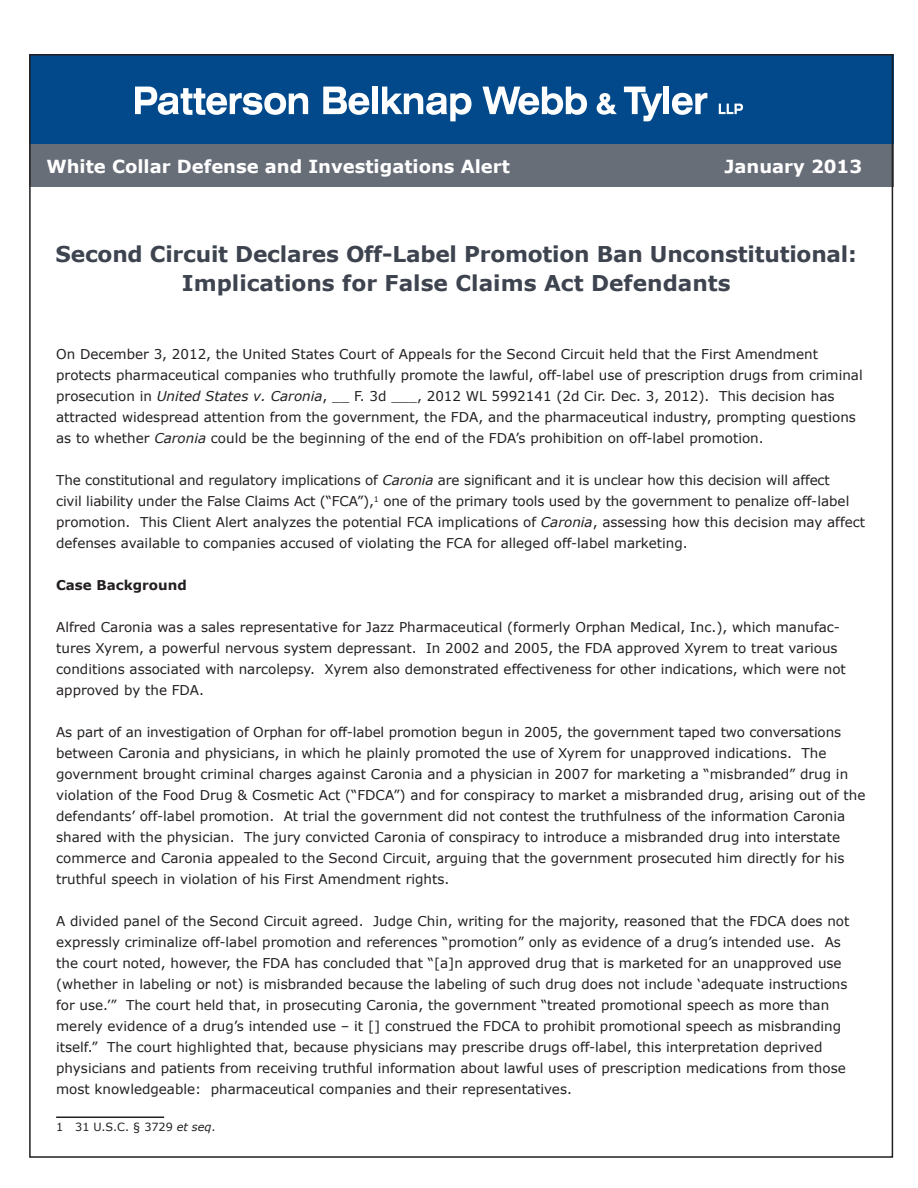
<style>
.page{position:relative;width:918px;height:1188px;background:#fff}
.page>*{position:absolute;margin:0;border:0;box-sizing:border-box;transform-origin:0 0}
.t1{font:700 21.75px/28.5px "Verdana";letter-spacing:-.01em;color:#3e444f;text-align:center}
.t2{font:700 18px "Verdana";color:#fff}
.t3{font:13.5px/21px "Verdana";color:#231f20}
.t4{font:700 13.5px "Verdana";color:#231f20}
.t5{font:11.25px "Verdana";color:#231f20}
.s1{font-style:italic}
</style>
<div class="page">
<div style="left:29px;top:54px;width:864px;height:106px;background:#01498a"></div>
<div style="left:29px;top:145px;width:864px;height:42px;background:#686e78"></div>
<hr style="left:56px;top:1117px;width:108px;height:1px;background:#231f20">
<svg style="left:135px;top:87px;width:173px;height:28px"></svg>
<svg style="left:323px;top:87px;width:46px;height:28px"></svg>
<div style="left:372px;top:87px;width:6px;height:27px;background:#fff"></div>
<svg style="left:382px;top:87px;width:90px;height:34px"></svg>
<svg style="left:482px;top:87px;width:105px;height:28px"></svg>
<svg style="left:597px;top:93px;width:20px;height:22px"></svg>
<svg style="left:624px;top:87px;width:38px;height:34px"></svg>
<div style="left:664px;top:87px;width:5px;height:27px;background:#fff"></div>
<svg style="left:672px;top:93px;width:35px;height:22px"></svg>
<svg style="left:719px;top:104px;width:24px;height:10px"></svg>
<p class="t2" style="left:46px;top:154px;width:465px">White Collar Defense and Investigations Alert</p>
<p class="t2" style="left:725px;top:154px;width:139px">January 2013</p>
<p class="t1" style="left:56px;top:240px;width:803px">Second Circuit Declares Off-Label Promotion Ban Unconstitutional:<br>Implications for False Claims Act Defendants</p>
<p class="t3" style="left:56px;top:344px;width:808px">On December 3, 2012, the United States Court of Appeals for the Second Circuit held that the First Amendment protects pharmaceutical companies who truthfully promote the lawful, off-label use of prescription drugs from criminal prosecution in <span class="s1">United States v. Caronia</span>, __ F. 3d ___, 2012 WL 5992141 (2d Cir. Dec. 3, 2012). This decision has attracted widespread attention from the government, the FDA, and the pharmaceutical industry, prompting questions as to whether <span class="s1">Caronia</span> could be the beginning of the end of the FDA’s prohibition on off-label promotion.</p>
<p class="t3" style="left:56px;top:470px;width:811px">The constitutional and regulatory implications of <span class="s1">Caronia</span> are significant and it is unclear how this decision will affect<br>civil liability under the False Claims Act (“FCA”),<sup>1</sup> one of the primary tools used by the government to penalize off-label promotion. This Client Alert analyzes the potential FCA implications of <span class="s1">Caronia</span>, assessing how this decision may affect defenses available to companies accused of violating the FCA for alleged off-label marketing.</p>
<p class="t4" style="left:56px;top:576px;width:132px">Case Background</p>
<p class="t3" style="left:56px;top:617px;width:791px">Alfred Caronia was a sales representative for Jazz Pharmaceutical (formerly Orphan Medical, Inc.), which manufac&shy;tures Xyrem, a powerful nervous system depressant. In 2002 and 2005, the FDA approved Xyrem to treat various conditions associated with narcolepsy. Xyrem also demonstrated effectiveness for other indications, which were not approved by the FDA.</p>
<p class="t3" style="left:56px;top:722px;width:811px">As part of an investigation of Orphan for off-label promotion begun in 2005, the government taped two conversations between Caronia and physicians, in which he plainly promoted the use of Xyrem for unapproved indications. The government brought criminal charges against Caronia and a physician in 2007 for marketing a “misbranded” drug in violation of the Food Drug &amp; Cosmetic Act (“FDCA”) and for conspiracy to market a misbranded drug, arising out of the defendants’ off-label promotion. At trial the government did not contest the truthfulness of the information Caronia shared with the physician. The jury convicted Caronia of conspiracy to introduce a misbranded drug into interstate commerce and Caronia appealed to the Second Circuit, arguing that the government prosecuted him directly for his truthful speech in violation of his First Amendment rights.</p>
<p class="t3" style="left:56px;top:911px;width:795px">A divided panel of the Second Circuit agreed. Judge Chin, writing for the majority, reasoned that the FDCA does not expressly criminalize off-label promotion and references “promotion” only as evidence of a drug’s intended use. As the court noted, however, the FDA has concluded that “[a]n approved drug that is marketed for an unapproved use (whether in labeling or not) is misbranded because the labeling of such drug does not include ‘adequate instructions for use.’” The court held that, in prosecuting Caronia, the government “treated promotional speech as more than merely evidence of a drug’s intended use – it [] construed the FDCA to prohibit promotional speech as misbranding itself.” The court highlighted that, because physicians may prescribe drugs off-label, this interpretation deprived physicians and patients from receiving truthful information about lawful uses of prescription medications from those most knowledgeable: pharmaceutical companies and their representatives.</p>
<p class="t5" style="left:56px;top:1119px;width:161px">1 31 U.S.C. § 3729 <span class="s1">et seq</span>.</p>
</div>
